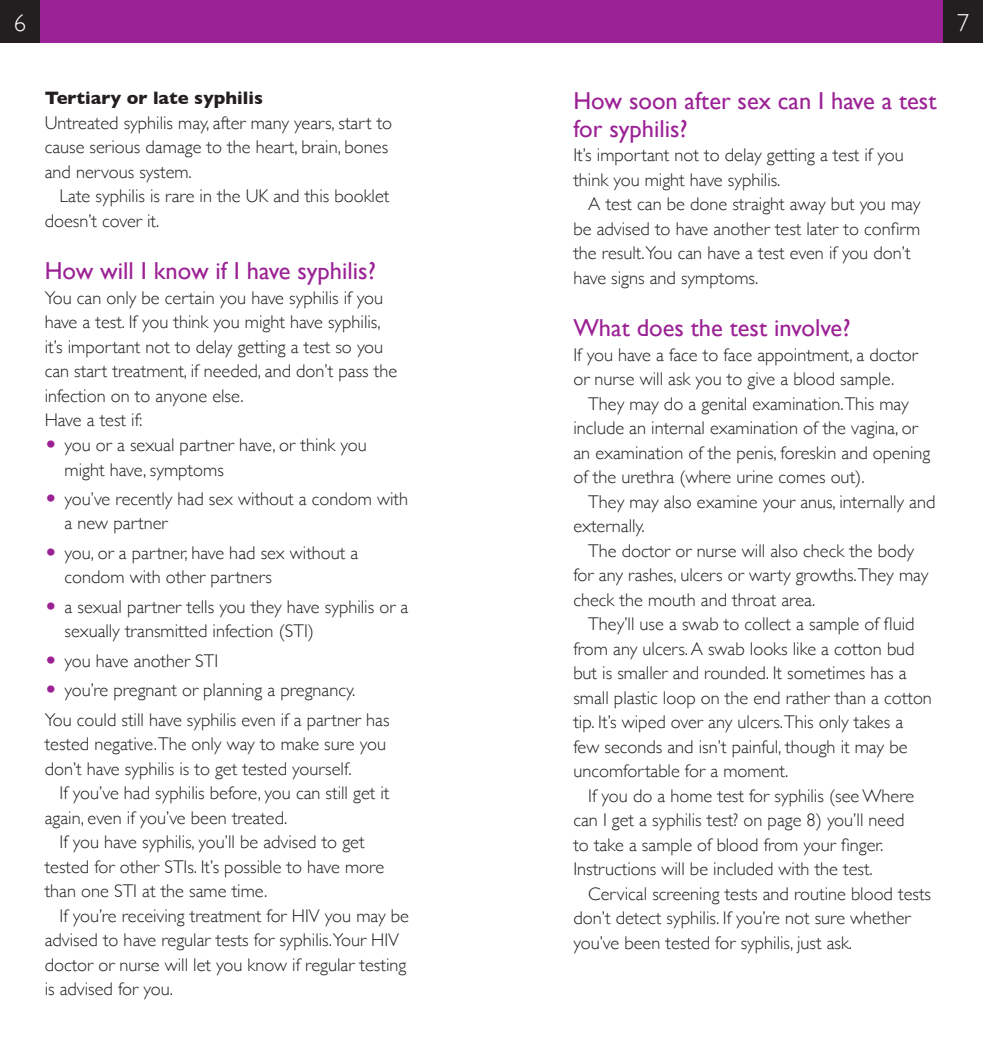
<style>
.page{position:relative;width:983px;height:1042px;background:#fff}
.page>*{position:absolute;margin:0;border:0;box-sizing:border-box;transform-origin:0 0}
.Sub_Header{font:24.5px/28px "Gill Sans";color:#9b2295}
.t1{font:300 24.5px "Gill Sans";color:#fff}
.Man_Body_text_1st_li{font:300 18.38px/24.5px "Gill Sans";color:#231f20}
.Main_Body_text{font:300 18.38px/24.5px "Gill Sans";color:#231f20}
.Main_Body_bullet_poi{font:300 18.38px/24.5px "Gill Sans";color:#231f20}
.Main_Body_Headers{font:700 18.38px "Gill Sans";color:#231f20}
.s1{font-family:"European Pi Three";font-weight:400;color:#9b2295}
</style>
<div class="page">
<div style="left:0;top:0;width:40px;height:42px;background:#231f20"></div>
<div style="left:40px;top:0;width:451px;height:42px;background:#9b2295"></div>
<div style="left:943px;top:0;width:39px;height:42px;background:#231f20"></div>
<div style="left:491px;top:0;width:452px;height:42px;background:#9b2295"></div>
<h1 class="t1" style="left:14px;top:3px;width:14px">6</h1>
<h1 class="t1" style="left:956px;top:3px;width:14px">7</h1>
<p class="Main_Body_Headers" style="left:45px;top:84px;width:220px">Tertiary or late syphilis</p>
<p class="Main_Body_text" style="left:45px;top:110px;width:349px">Untreated syphilis may, after many years, start to cause serious damage to the heart, brain, bones and nervous system.</p>
<p class="Man_Body_text_1st_li" style="left:45px;top:183px;width:346px;text-indent:15px">Late syphilis is rare in the UK and this booklet doesn’t cover it.</p>
<p class="Sub_Header" style="left:45px;top:257px;width:332px">How will I know if I have syphilis?</p>
<p class="Main_Body_text" style="left:45px;top:285px;width:354px">You can only be certain you have syphilis if you have a test. If you think you might have syphilis, it’s important not to delay getting a test so you can start treatment, if needed, and don’t pass the infection on to anyone else.</p>
<p class="Main_Body_text" style="left:45px;top:407px;width:99px">Have a test if:</p>
<p class="Main_Body_bullet_poi" style="left:64px;top:432px;width:303px;text-indent:-20px"><span class="s1">O</span> you or a sexual partner have, or think you might have, symptoms</p>
<p class="Main_Body_bullet_poi" style="left:64px;top:486px;width:345px;text-indent:-20px"><span class="s1">O</span> you’ve recently had sex without a condom with a new partner</p>
<p class="Main_Body_bullet_poi" style="left:64px;top:540px;width:295px;text-indent:-20px"><span class="s1">O</span> you, or a partner, have had sex without a condom with other partners</p>
<p class="Main_Body_bullet_poi" style="left:64px;top:594px;width:345px;text-indent:-20px"><span class="s1">O</span> a sexual partner tells you they have syphilis or a sexually transmitted infection (STI)</p>
<p class="Main_Body_bullet_poi" style="left:45px;top:648px;width:175px"><span class="s1">O</span> you have another STI</p>
<p class="Main_Body_bullet_poi" style="left:45px;top:677px;width:312px"><span class="s1">O</span> you’re pregnant or planning a pregnancy.</p>
<p class="Main_Body_text" style="left:45px;top:707px;width:346px">You could still have syphilis even if a partner has tested negative.The only way to make sure you don’t have syphilis is to get tested yourself.</p>
<p class="Man_Body_text_1st_li" style="left:45px;top:780px;width:346px;text-indent:15px">If you’ve had syphilis before, you can still get it again, even if you’ve been treated.</p>
<p class="Man_Body_text_1st_li" style="left:45px;top:829px;width:341px;text-indent:15px">If you have syphilis, you’ll be advised to get tested for other STIs. It’s possible to have more than one STI at the same time.</p>
<p class="Man_Body_text_1st_li" style="left:45px;top:903px;width:366px;text-indent:15px">If you’re receiving treatment for HIV you may be advised to have regular tests for syphilis.Your HIV doctor or nurse will let you know if regular testing is advised for you.</p>
<p class="Sub_Header" style="left:573px;top:86px;width:364px">How soon after sex can I have a test for syphilis?</p>
<p class="Main_Body_text" style="left:573px;top:142px;width:332px">It’s important not to delay getting a test if you think you might have syphilis.</p>
<p class="Man_Body_text_1st_li" style="left:573px;top:191px;width:348px;text-indent:15px">A test can be done straight away but you may be advised to have another test later to confirm the result.You can have a test even if you don’t have signs and symptoms.</p>
<p class="Sub_Header" style="left:573px;top:314px;width:278px">What does the test involve?</p>
<p class="Main_Body_text" style="left:573px;top:342px;width:346px">If you have a face to face appointment, a doctor or nurse will ask you to give a blood sample.</p>
<p class="Man_Body_text_1st_li" style="left:573px;top:391px;width:358px;text-indent:15px">They may do a genital examination.This may include an internal examination of the vagina, or an examination of the penis, foreskin and opening of the urethra (where urine comes out).</p>
<p class="Man_Body_text_1st_li" style="left:573px;top:489px;width:363px;text-indent:15px">They may also examine your anus, internally and externally.</p>
<p class="Man_Body_text_1st_li" style="left:573px;top:538px;width:356px;text-indent:15px">The doctor or nurse will also check the body for any rashes, ulcers or warty growths.They may check the mouth and throat area.</p>
<p class="Man_Body_text_1st_li" style="left:573px;top:611px;width:360px;text-indent:15px">They’ll use a swab to collect a sample of fluid from any ulcers. A swab looks like a cotton bud but is smaller and rounded. It sometimes has a small plastic loop on the end rather than a cotton tip. It’s wiped over any ulcers.This only takes a few seconds and isn’t painful, though it may be uncomfortable for a moment.</p>
<p class="Man_Body_text_1st_li" style="left:573px;top:783px;width:342px;text-indent:15px">If you do a home test for syphilis (see Where can I get a syphilis test? on page 8) you’ll need to take a sample of blood from your finger.<br>Instructions will be included with the test.</p>
<p class="Man_Body_text_1st_li" style="left:573px;top:881px;width:359px;text-indent:15px">Cervical screening tests and routine blood tests don’t detect syphilis. If you’re not sure whether you’ve been tested for syphilis, just ask.</p>
</div>
